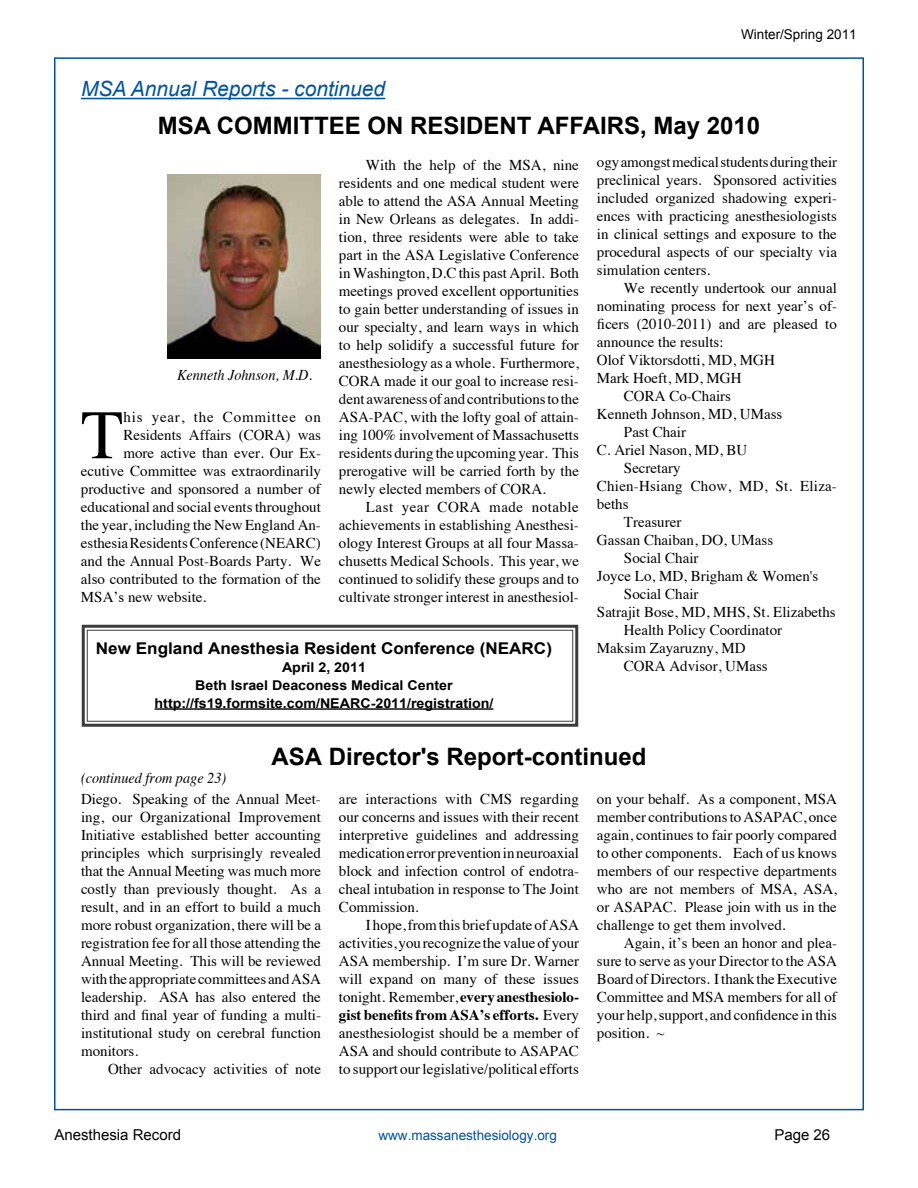
<style>
.page{position:relative;width:918px;height:1188px;background:#fff}
.page>*{position:absolute;margin:0;border:0;box-sizing:border-box;transform-origin:0 0}
.t1{font:69.45px "Times";color:#000}
.t2{font:700 24px "Arial";color:#000}
.t3{font:italic 21px "Arial";color:#00539f}
.t4{font:700 16.2px "Arial";color:#000;scale:1.06 1}
.t5{font:15px/18px "Times";color:#000;text-align:justify}
.t6{font:italic 15px "Times";color:#000;scale:.95 1}
.t7{font:15px "Arial";color:#000}
.t8{font:15px "Times";letter-spacing:.055em;color:#000}
.t9{font:700 13.5px/18px "Arial";color:#000;text-align:center;scale:1.06 1}
.t10{font:13.5px "Arial";color:#00539f}
.t11{font:13.5px "Arial";color:#000}
.s1{font-weight:700}
</style>
<div class="page">
<div style="left:54px;top:57px;width:810px;height:1053px;background:#fff;border:2px solid #00539f"></div>
<svg style="left:81px;top:624px;width:498px;height:103px"></svg>
<hr style="left:81px;top:98px;width:304px;height:1px;background:#00539f">
<img style="left:168px;top:174px;width:153px;height:185px">
<h3 class="t3" style="left:81px;top:75px;width:306px">MSA Annual Reports - continued</h3>
<p class="t11" style="left:741px;top:26px;width:117px">Winter/Spring 2011</p>
<h2 class="t2" style="left:158px;top:110px;width:604px">MSA COMMITTEE ON RESIDENT AFFAIRS, May 2010</h2>
<p class="t6" style="left:177px;top:362px;width:144px">Kenneth Johnson, M.D.</p>
<h1 class="t1" style="left:81px;top:370px;width:44px">T</h1>
<p class="t8" style="left:123px;top:403px;width:199px">his year, the Committee on</p>
<p class="t5" style="left:123px;top:425px;width:199px">Residents Affairs (CORA) was</p>
<p class="t5" style="left:123px;top:443px;width:199px">more active than ever. Our Ex-</p>
<p class="t5" style="left:81px;top:461px;width:242px">ecutive Committee was extraordinarily</p>
<p class="t5" style="left:81px;top:479px;width:241px">productive and sponsored a number of</p>
<p class="t5" style="left:81px;top:497px;width:242px">educational and social events throughout</p>
<p class="t5" style="left:81px;top:515px;width:242px">the year, including the New England An-</p>
<p class="t5" style="left:81px;top:533px;width:241px">esthesia Residents Conference (NEARC)</p>
<p class="t5" style="left:81px;top:551px;width:242px">and the Annual Post-Boards Party. We</p>
<p class="t5" style="left:81px;top:569px;width:241px">also contributed to the formation of the</p>
<p class="t5" style="left:81px;top:587px;width:127px">MSA’s new website.</p>
<p class="t5" style="left:339px;top:155px;width:242px;text-indent:27px">With the help of the MSA, nine residents and one medical student were able to attend the ASA Annual Meeting in New Orleans as delegates. In addi&shy;tion, three residents were able to take part in the ASA Legislative Conference in Washington, D.C this past April. Both meetings proved excellent opportunities to gain better understanding of issues in our specialty, and learn ways in which to help solidify a successful future for anesthesiology as a whole. Furthermore, CORA made it our goal to increase resi&shy;dent awareness of and contributions to the ASA-PAC, with the lofty goal of attain&shy;ing 100% involvement of Massachusetts residents during the upcoming year. This prerogative will be carried forth by the newly elected members of CORA.</p>
<p class="t5" style="left:339px;top:497px;width:242px;text-indent:27px">Last year CORA made notable achievements in establishing Anesthesi&shy;ology Interest Groups at all four Massa&shy;chusetts Medical Schools. This year, we continued to solidify these groups and to cultivate stronger interest in anesthesiol-</p>
<p class="t4" style="left:96px;top:637px;width:432px">New England Anesthesia Resident Conference (NEARC)</p>
<p class="t9" style="left:155px;top:658px;width:321px">April 2, 2011<br>Beth Israel Deaconess Medical Center http://fs19.formsite.com/NEARC-2011/registration/</p>
<p class="t5" style="left:597px;top:152px;width:242px">ogy amongst medical students during their preclinical years. Sponsored activities included organized shadowing experi&shy;ences with practicing anesthesiologists in clinical settings and exposure to the procedural aspects of our specialty via simulation centers.</p>
<p class="t5" style="left:624px;top:278px;width:214px">We recently undertook our annual</p>
<p class="t5" style="left:597px;top:296px;width:242px">nominating process for next year’s of-</p>
<p class="t5" style="left:597px;top:314px;width:242px">ficers (2010-2011) and are pleased to</p>
<p class="t5" style="left:597px;top:332px;width:128px">announce the results:</p>
<p class="t5" style="left:597px;top:350px;width:179px">Olof Viktorsdotti, MD, MGH</p>
<p class="t5" style="left:597px;top:368px;width:146px">Mark Hoeft, MD, MGH</p>
<p class="t5" style="left:624px;top:386px;width:109px">CORA Co-Chairs</p>
<p class="t5" style="left:597px;top:404px;width:187px">Kenneth Johnson, MD, UMass</p>
<p class="t5" style="left:624px;top:422px;width:64px">Past Chair</p>
<p class="t5" style="left:597px;top:440px;width:152px">C. Ariel Nason, MD, BU</p>
<p class="t5" style="left:624px;top:458px;width:58px">Secretary</p>
<p class="t5" style="left:597px;top:476px;width:241px">Chien-Hsiang Chow, MD, St. Eliza-</p>
<p class="t5" style="left:597px;top:494px;width:33px">beths</p>
<p class="t5" style="left:624px;top:512px;width:59px">Treasurer</p>
<p class="t5" style="left:597px;top:530px;width:178px">Gassan Chaiban, DO, UMass</p>
<p class="t5" style="left:624px;top:548px;width:76px">Social Chair</p>
<p class="t5" style="left:597px;top:566px;width:223px">Joyce Lo, MD, Brigham &amp; Women's</p>
<p class="t5" style="left:624px;top:584px;width:76px">Social Chair</p>
<p class="t5" style="left:597px;top:602px;width:240px">Satrajit Bose, MD, MHS, St. Elizabeths</p>
<p class="t5" style="left:624px;top:620px;width:160px">Health Policy Coordinator</p>
<p class="t5" style="left:597px;top:638px;width:150px">Maksim Zayaruzny, MD</p>
<p class="t5" style="left:624px;top:656px;width:145px">CORA Advisor, UMass</p>
<p class="t6" style="left:81px;top:765px;width:154px">(continued from page 23)</p>
<h2 class="t2" style="left:271px;top:741px;width:377px">ASA Director's Report-continued</h2>
<p class="t5" style="left:81px;top:788px;width:242px">Diego. Speaking of the Annual Meet&shy;ing, our Organizational Improvement Initiative established better accounting principles which surprisingly revealed that the Annual Meeting was much more costly than previously thought. As a result, and in an effort to build a much more robust organization, there will be a registration fee for all those attending the Annual Meeting. This will be reviewed with the appropriate committees and ASA leadership. ASA has also entered the third and final year of funding a multi&shy;institutional study on cerebral function monitors.</p>
<p class="t5" style="left:108px;top:1058px;width:215px">Other advocacy activities of note</p>
<p class="t5" style="left:339px;top:788px;width:242px">are interactions with CMS regarding our concerns and issues with their recent interpretive guidelines and addressing medication error prevention in neuroaxial block and infection control of endotra&shy;cheal intubation in response to The Joint Commission.</p>
<p class="t5" style="left:339px;top:914px;width:242px;text-indent:27px">I hope, from this brief update of ASA activities, you recognize the value of your ASA membership. I’m sure Dr. Warner will expand on many of these issues tonight. Remember, <span class="s1">every anesthesiolo&shy;gist benefits from ASA’s efforts.</span> Every anesthesiologist should be a member of ASA and should contribute to ASAPAC to support our legislative/political efforts</p>
<p class="t5" style="left:597px;top:789px;width:242px">on your behalf. As a component, MSA member contributions to ASAPAC, once again, continues to fair poorly compared to other components. Each of us knows members of our respective departments who are not members of MSA, ASA, or ASAPAC. Please join with us in the challenge to get them involved.</p>
<p class="t5" style="left:597px;top:933px;width:242px;text-indent:27px">Again, it’s been an honor and plea&shy;sure to serve as your Director to the ASA Board of Directors. I thank the Executive Committee and MSA members for all of your help, support, and confidence in this position. ~</p>
<p class="t7" style="left:54px;top:1125px;width:128px">Anesthesia Record</p>
<p class="t10" style="left:378px;top:1127px;width:180px">www.massanesthesiology.org</p>
<p class="t7" style="left:774px;top:1125px;width:57px">Page 26</p>
</div>
